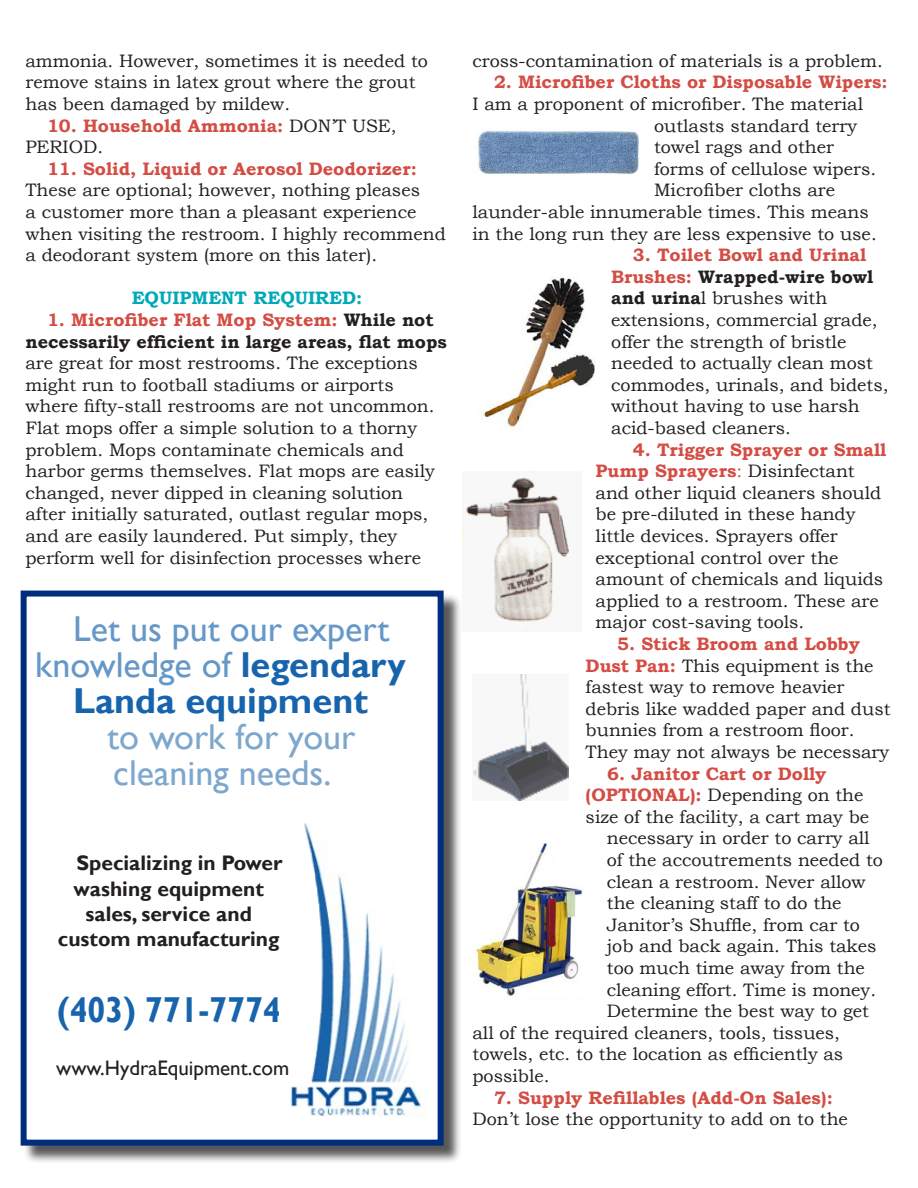
<style>
.page{position:relative;width:918px;height:1188px;background:#fff}
.page>*{position:absolute;margin:0;border:0;box-sizing:border-box;transform-origin:0 0}
.t1{font:36px "Gill Sans";color:#6598c8}
.t2{font:36px/36px "Gill Sans";color:#7da7cd}
.t3{font:700 36px "Gill Sans";color:#1764ad}
.t4{font:700 36px "Gill Sans";color:#1764ad;scale:.9 1}
.t5{font:700 21px "Gill Sans";color:#231f20}
.t6{font:21px "Gill Sans";color:#231f20}
.t7{font:18px/21.6px "Bookman Old Style";color:#231f20}
.t8{font:700 18px/21.6px "Bookman Old Style";color:#d44d44}
.t9{font:700 18px "Bookman Old Style";color:#00a9b9}
.s1{font-weight:400;color:#231f20}
.s2{font-weight:700;color:#d44d44}
.s3{font-weight:700}
.s4{font-weight:700;color:#1764ad}
.s5{color:#d44d44}
</style>
<div class="page">
<div style="left:23px;top:593px;width:439px;height:571px;background:#231f20;opacity:.75"></div>
<div style="left:21px;top:591px;width:423px;height:555px;background:#fff;border:6px solid #002d7e"></div>
<img style="left:290px;top:823px;width:136px;height:294px">
<img style="left:483px;top:277px;width:113px;height:150px">
<img style="left:473px;top:675px;width:95px;height:126px">
<img style="left:472px;top:842px;width:111px;height:154px">
<img style="left:478px;top:130px;width:161px;height:44px">
<img style="left:462px;top:472px;width:117px;height:159px">
<p class="t7" style="left:26px;top:50px;width:404px">ammonia. However, sometimes it is needed to remove stains in latex grout where the grout has been damaged by mildew.</p>
<p class="t8" style="left:26px;top:115px;width:373px;text-indent:22px">10. Household Ammonia: <span class="s1">DON’T USE,<br>PERIOD.</span></p>
<p class="t7" style="left:26px;top:158px;width:422px;text-indent:22px"><span class="s2">11. Solid, Liquid or Aerosol Deodorizer:<br></span>These are optional; however, nothing pleases<br>a customer more than a pleasant experience when visiting the restroom. I highly recommend a deodorant system (more on this later).</p>
<p class="t9" style="left:132px;top:285px;width:232px">EQUIPMENT REQUIRED:</p>
<p class="t7" style="left:26px;top:309px;width:423px;text-indent:22px"><span class="s2">1. Microfiber Flat Mop System:</span> <span class="s3">While not necessarily efficient in large areas, flat mops </span>are great for most restrooms. The exceptions might run to football stadiums or airports where fifty-stall restrooms are not uncommon.<br>Flat mops offer a simple solution to a thorny problem. Mops contaminate chemicals and harbor germs themselves. Flat mops are easily changed, never dipped in cleaning solution after initially saturated, outlast regular mops, and are easily laundered. Put simply, they perform well for disinfection processes where</p>
<p class="t1" style="left:73px;top:608px;width:318px">Let us put our expert</p>
<p class="t1" style="left:35px;top:644px;width:372px">knowledge of <span class="s4">legendary</span></p>
<p class="t3" style="left:73px;top:679px;width:296px">Landa equipment</p>
<p class="t2" style="left:107px;top:719px;width:250px">to work for your cleaning needs.</p>
<p class="t5" style="left:77px;top:851px;width:208px">Specializing in Power</p>
<p class="t5" style="left:74px;top:876px;width:192px">washing equipment</p>
<p class="t5" style="left:86px;top:901px;width:168px">sales, service and</p>
<p class="t5" style="left:58px;top:926px;width:223px">custom manufacturing</p>
<p class="t4" style="left:57px;top:988px;width:250px">(403) 771-7774</p>
<p class="t6" style="left:56px;top:1056px;width:235px">www.HydraEquipment.com</p>
<p class="t7" style="left:472px;top:50px;width:412px">cross-contamination of materials is a problem.</p>
<p class="t8" style="left:494px;top:71px;width:395px">2. Microfiber Cloths or Disposable Wipers:</p>
<p class="t7" style="left:472px;top:93px;width:392px">I am a proponent of microfiber. The material</p>
<p class="t7" style="left:654px;top:115px;width:205px">outlasts standard terry</p>
<p class="t7" style="left:654px;top:136px;width:181px">towel rags and other</p>
<p class="t7" style="left:654px;top:158px;width:224px">forms of cellulose wipers.</p>
<p class="t7" style="left:654px;top:180px;width:183px">Microfiber cloths are</p>
<p class="t7" style="left:472px;top:201px;width:398px">launder-able innumerable times. This means</p>
<p class="t7" style="left:472px;top:223px;width:406px">in the long run they are less expensive to use.</p>
<p class="t7" style="left:611px;top:244px;width:279px;text-indent:22px"><span class="s2">3. Toilet Bowl and Urinal<br>Brushes:</span> <span class="s3">Wrapped-wire bowl and urina</span>l brushes with extensions, commercial grade, offer the strength of bristle needed to actually clean most commodes, urinals, and bidets, without having to use harsh acid-based cleaners.</p>
<p class="t7" style="left:596px;top:439px;width:292px;text-indent:37px"><span class="s2">4. Trigger Sprayer or Small<br>Pump Sprayers</span><span class="s5">:</span> Disinfectant and other liquid cleaners should be pre-diluted in these handy little devices. Sprayers offer exceptional control over the amount of chemicals and liquids applied to a restroom. These are major cost-saving tools.</p>
<p class="t7" style="left:586px;top:633px;width:306px;text-indent:32px"><span class="s2">5. Stick Broom and Lobby<br>Dust Pan:</span> This equipment is the fastest way to remove heavier debris like wadded paper and dust bunnies from a restroom floor.<br>They may not always be necessary</p>
<p class="t8" style="left:607px;top:763px;width:221px">6. Janitor Cart or Dolly</p>
<p class="t7" style="left:586px;top:784px;width:279px"><span class="s2">(OPTIONAL):</span> Depending on the</p>
<p class="t7" style="left:586px;top:806px;width:285px">size of the facility, a cart may be</p>
<p class="t7" style="left:607px;top:828px;width:264px">necessary in order to carry all</p>
<p class="t7" style="left:607px;top:849px;width:278px">of the accoutrements needed to</p>
<p class="t7" style="left:607px;top:871px;width:260px">clean a restroom. Never allow</p>
<p class="t7" style="left:607px;top:892px;width:236px">the cleaning staff to do the</p>
<p class="t7" style="left:607px;top:914px;width:255px">Janitor’s Shuffle, from car to</p>
<p class="t7" style="left:607px;top:936px;width:271px">job and back again. This takes</p>
<p class="t7" style="left:607px;top:957px;width:260px">too much time away from the</p>
<p class="t7" style="left:607px;top:979px;width:271px">cleaning effort. Time is money.</p>
<p class="t7" style="left:607px;top:1000px;width:264px">Determine the best way to get</p>
<p class="t7" style="left:473px;top:1022px;width:369px">all of the required cleaners, tools, tissues,</p>
<p class="t7" style="left:472px;top:1044px;width:372px">towels, etc. to the location as efficiently as</p>
<p class="t7" style="left:472px;top:1065px;width:79px">possible.</p>
<p class="t7" style="left:473px;top:1087px;width:377px;text-align:center"><span class="s2">7. Supply Refillables (Add-On Sales):<br></span>Don’t lose the opportunity to add on to the</p>
</div>
